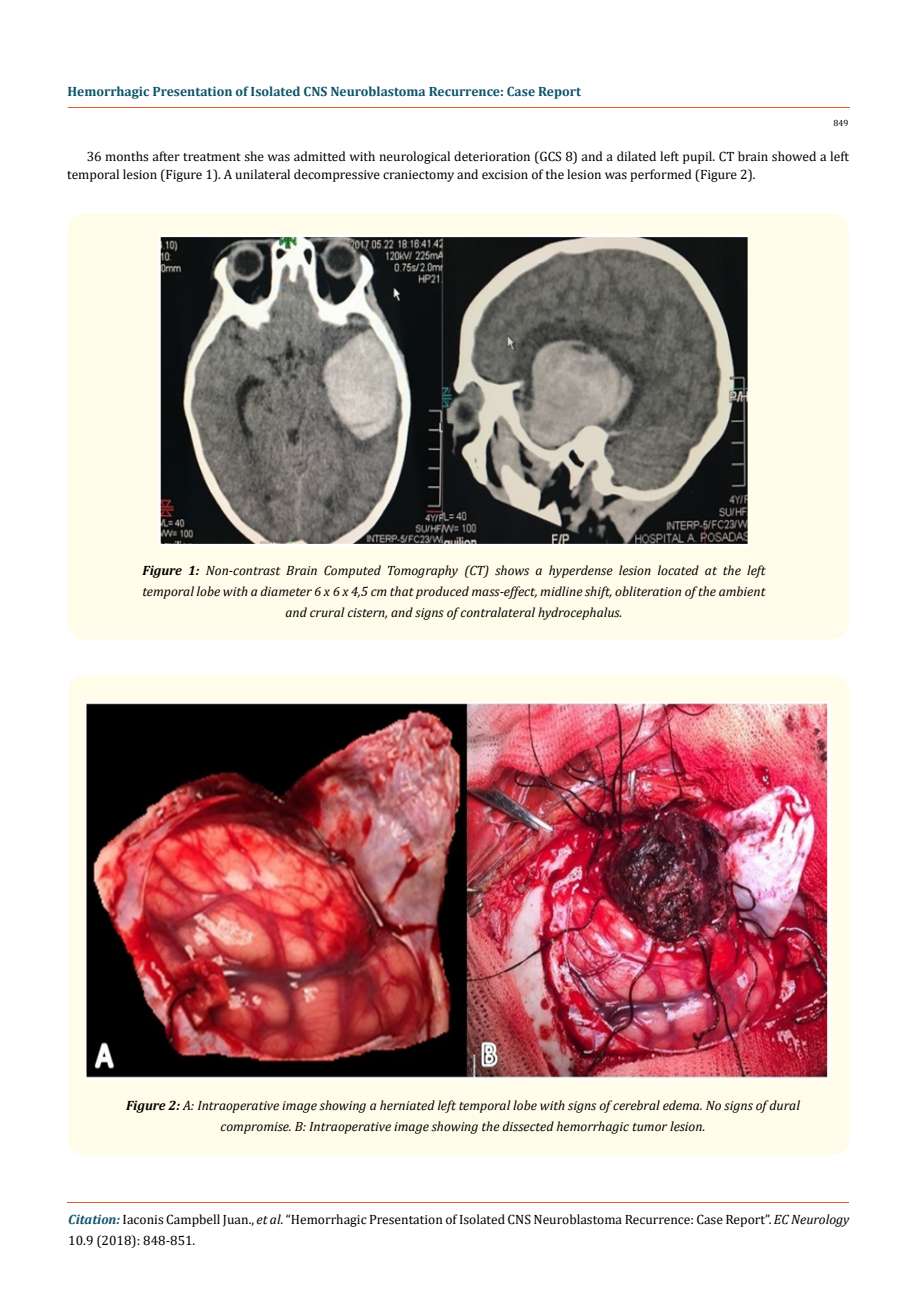
<style>
.page{position:relative;width:917px;height:1316px;background:#fff}
.page>*{position:absolute;margin:0;border:0;box-sizing:border-box;transform-origin:0 0}
.t1{font:italic 13.5px/21px "Cambria";color:#000;text-align:center}
.t2{font:13.5px/21px "Cambria";color:#000}
.t3{font:700 13.5px "Cambria";color:#0e546a}
.t4{font:9px "Cambria";color:#000}
.s1{font-weight:700}
.s2{font-weight:700;font-style:italic;color:#0e546a}
.s3{font-style:italic}
</style>
<div class="page">
<hr style="left:68px;top:108px;width:781px;height:1px;background:#e05d1a">
<hr style="left:67px;top:1202px;width:782px;height:1px;background:#e05d1a">
<div style="left:67px;top:213px;width:782px;height:426px;background:#fffde9;border-radius:18px"></div>
<div style="left:68px;top:675px;width:781px;height:480px;background:#fffde9;border-radius:18px"></div>
<img style="left:159px;top:234px;width:588px;height:312px">
<img style="left:85px;top:702px;width:745px;height:377px">
<p class="t3" style="left:68px;top:82px;width:515px">Hemorrhagic Presentation of Isolated CNS Neuroblastoma Recurrence: Case Report</p>
<p class="t4" style="left:833px;top:118px;width:16px">849</p>
<p class="t2" style="left:67px;top:147px;width:783px;line-height:18px;text-indent:19px">36 months after treatment she was admitted with neurological deterioration (GCS 8) and a dilated left pupil. CT brain showed a left temporal lesion (Figure 1). A unilateral decompressive craniectomy and excision of the lesion was performed (Figure 2).</p>
<p class="t1" style="left:142px;top:559px;width:624px"><span class="s1">Figure 1:</span> Non-contrast Brain Computed Tomography (CT) shows a hyperdense lesion located at the left temporal lobe with a diameter 6 x 6 x 4,5 cm that produced mass-effect, midline shift, obliteration of the ambient and crural cistern, and signs of contralateral hydrocephalus.</p>
<p class="t1" style="left:126px;top:1094px;width:675px"><span class="s1">Figure 2:</span> A: Intraoperative image showing a herniated left temporal lobe with signs of cerebral edema. No signs of dural compromise. B: Intraoperative image showing the dissected hemorrhagic tumor lesion.</p>
<p class="t2" style="left:68px;top:1208px;width:782px"><span class="s2">Citation:</span> Iaconis Campbell Juan., <span class="s3">et al</span>. “Hemorrhagic Presentation of Isolated CNS Neuroblastoma Recurrence: Case Report”. <span class="s3">EC Neurology<br></span>10.9 (2018): 848-851.</p>
</div>
